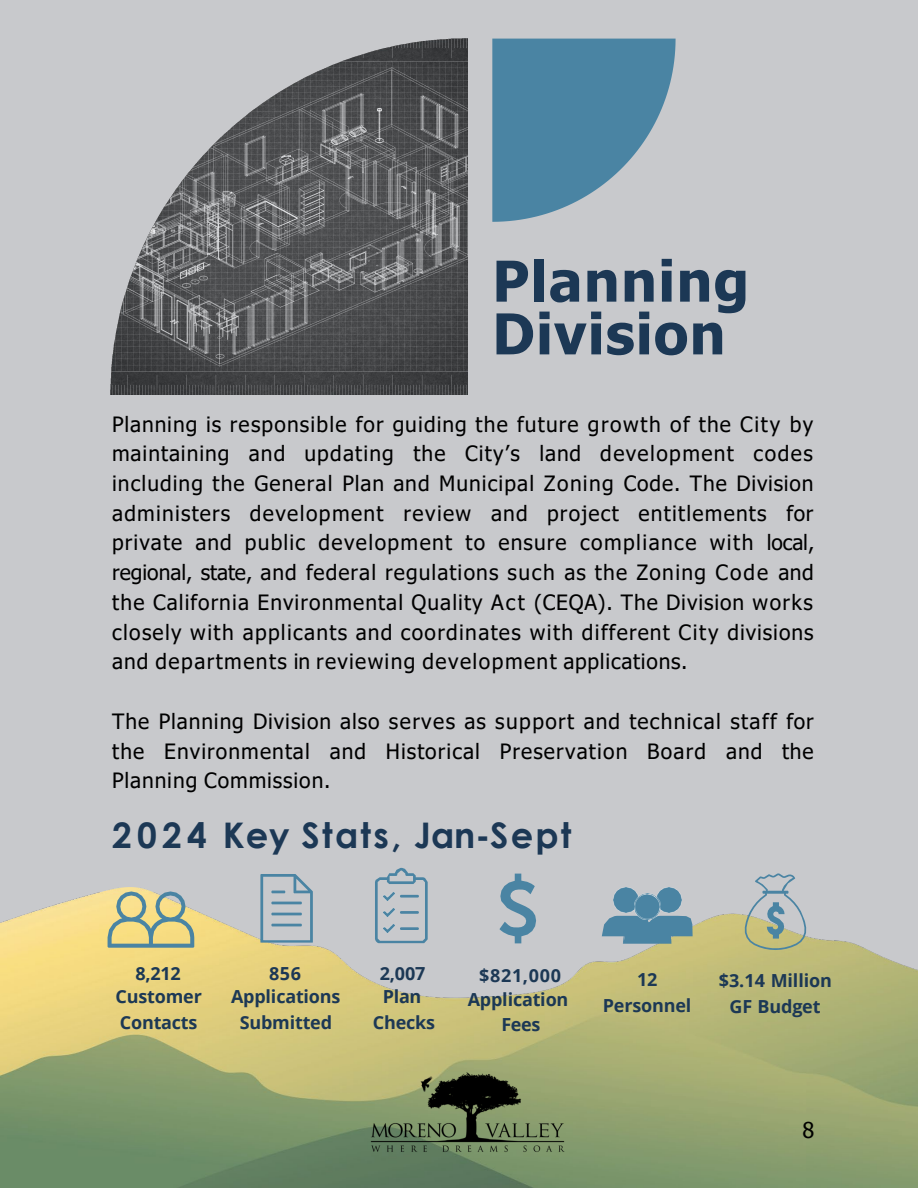
<style>
.page{position:relative;width:918px;height:1188px;background:#c8c9cc}
.page>*{position:absolute;margin:0;border:0;box-sizing:border-box;transform-origin:0 0}
.t1{font:700 56.4px/52.8px "Tahoma";letter-spacing:.02em;color:#1c3855}
.t2{font:700 35.25px "Century Gothic";letter-spacing:.065em;color:#1c3855}
.t3{font:21.75px "Tahoma";color:#000}
.t4{font:21px/29.7px "Tahoma";letter-spacing:.055em;color:#000;text-align:justify}
.t5{font:700 18px/25.5px "Open Sans";letter-spacing:-.01em;color:#1c3855;text-align:center}
</style>
<div class="page">
<img style="left:111px;top:39px;width:356px;height:356px">
<svg style="left:492px;top:39px;width:184px;height:183px"></svg>
<img style="left:0;top:887px;width:918px;height:301px">
<img style="left:613px;top:887px;width:25px;height:25px">
<img style="left:656px;top:887px;width:25px;height:25px">
<svg style="left:602px;top:916px;width:91px;height:28px;background:#618fa4"></svg>
<img style="left:634px;top:894px;width:26px;height:26px">
<svg style="left:260px;top:874px;width:53px;height:69px"></svg>
<svg style="left:108px;top:891px;width:86px;height:57px;background:#c1c292"></svg>
<svg style="left:375px;top:868px;width:53px;height:75px"></svg>
<svg style="left:499px;top:874px;width:37px;height:69px"></svg>
<svg style="left:745px;top:873px;width:61px;height:77px"></svg>
<img style="left:365px;top:1060px;width:205px;height:103px">
<h2 class="t1" style="left:492px;top:257px;width:258px">Planning<br>Division</h2>
<p class="t4" style="left:112px;top:410px;width:704px">Planning is responsible for guiding the future growth of the City by maintaining and updating the City’s land development codes including the General Plan and Municipal Zoning Code. The Division administers development review and project entitlements for private and public development to ensure compliance with local, regional, state, and federal regulations such as the Zoning Code and the California Environmental Quality Act (CEQA). The Division works closely with applicants and coordinates with different City divisions and departments in reviewing development applications.</p>
<p class="t4" style="left:112px;top:708px;width:703px">The Planning Division also serves as support and technical staff for the Environmental and Historical Preservation Board and the Planning Commission.</p>
<p class="t2" style="left:112px;top:809px;width:461px">2024 Key Stats, Jan-Sept</p>
<p class="t5" style="left:135px;top:960px;width:47px">8,212</p>
<p class="t5" style="left:115px;top:984px;width:88px;text-align:left">Customer<br>Contacts</p>
<p class="t5" style="left:269px;top:960px;width:33px">856</p>
<p class="t5" style="left:231px;top:984px;width:111px">Applications<br>Submitted</p>
<p class="t5" style="left:380px;top:960px;width:47px">2,007</p>
<p class="t5" style="left:373px;top:984px;width:64px">Plan<br>Checks</p>
<p class="t5" style="left:479px;top:962px;width:84px">$821,000</p>
<p class="t5" style="left:468px;top:986px;width:102px">Application<br>Fees</p>
<p class="t5" style="left:637px;top:967px;width:22px">12</p>
<p class="t5" style="left:603px;top:993px;width:90px">Personnel</p>
<p class="t5" style="left:719px;top:968px;width:115px">$3.14 Million<br>GF Budget</p>
<p class="t3" style="left:803px;top:1115px;width:13px">8</p>
</div>
